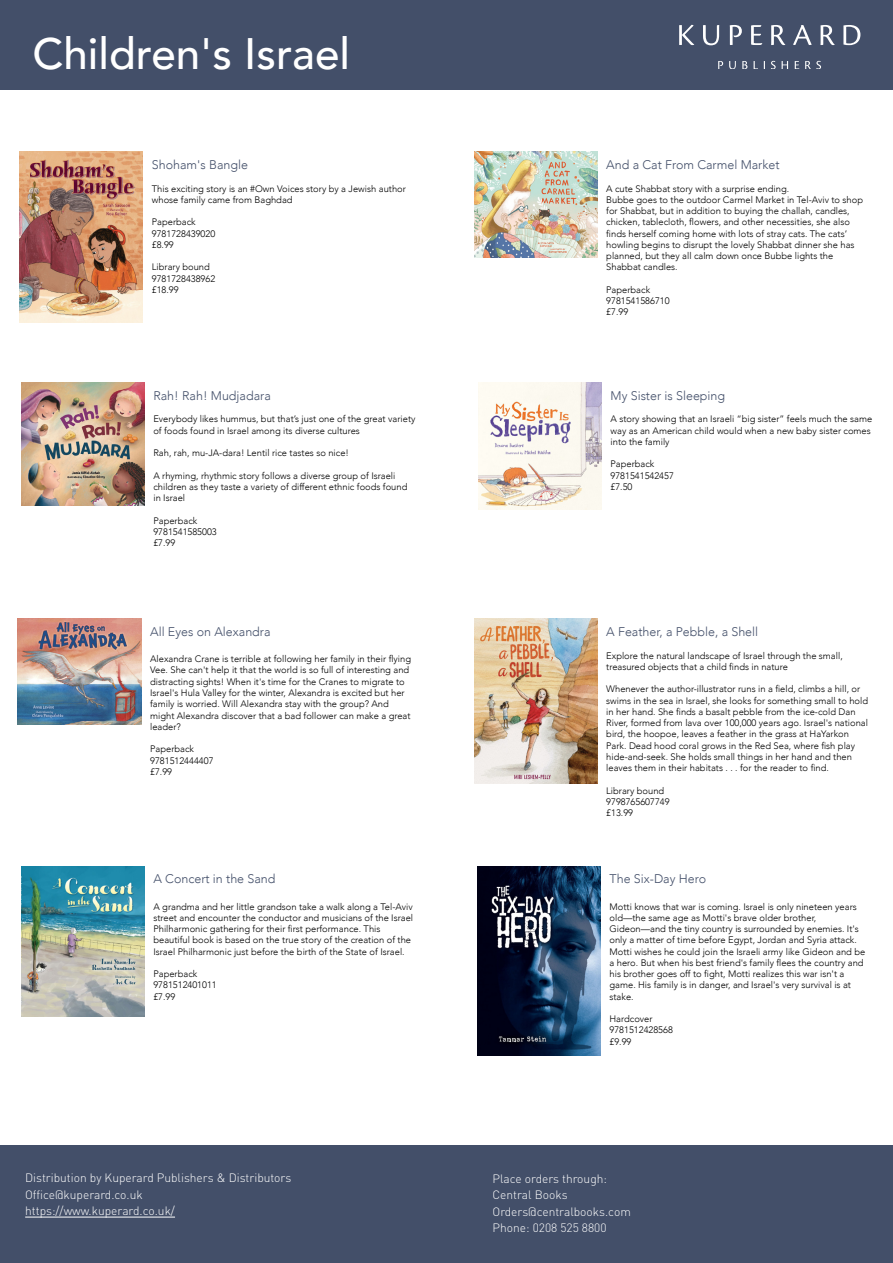
<style>
.page{position:relative;width:893px;height:1263px;background:#fff}
.page>*{position:absolute;margin:0;border:0;box-sizing:border-box;transform-origin:0 0}
.t1{font:500 43.95px "Avenir";color:#fff}
.t2{font:300 12.45px "Avenir";color:#434f69}
.t3{font:300 12px/16.5px "DIN";color:#fff}
.t4{font:300 9.45px/11.2px "Avenir";color:#000}
</style>
<div class="page">
<div style="left:0;top:0;width:893px;height:89px;background:#434f69"></div>
<div style="left:0;top:1145px;width:893px;height:118px;background:#434f69"></div>
<hr style="left:25px;top:1217px;width:150px;height:1px;background:#fff">
<svg style="left:679px;top:25px;width:181px;height:20px"></svg>
<svg style="left:668px;top:61px;width:193px;height:29px"></svg>
<img style="left:20px;top:152px;width:123px;height:170px">
<img style="left:474px;top:152px;width:123px;height:105px">
<img style="left:21px;top:383px;width:123px;height:122px">
<img style="left:18px;top:619px;width:123px;height:105px">
<img style="left:478px;top:383px;width:123px;height:126px">
<img style="left:21px;top:866px;width:123px;height:150px">
<img style="left:477px;top:866px;width:123px;height:190px">
<img style="left:474px;top:619px;width:123px;height:165px">
<h1 class="t1" style="left:33px;top:15px;width:319px">Children's Israel</h1>
<h2 class="t2" style="left:152px;top:157px;width:98px">Shoham's Bangle</h2>
<p class="t4" style="left:152px;top:183px;width:256px">This exciting story is an #Own Voices story by a Jewish author whose family came from Baghdad</p>
<p class="t4" style="left:152px;top:217px;width:65px">Paperback<br>9781728439020 £8.99</p>
<p class="t4" style="left:152px;top:262px;width:65px">Library bound<br>9781728438962 £18.99</p>
<h2 class="t2" style="left:153px;top:388px;width:119px">Rah! Rah! Mudjadara</h2>
<p class="t4" style="left:153px;top:414px;width:264px">Everybody likes hummus, but that’s just one of the great variety of foods found in Israel among its diverse cultures</p>
<p class="t4" style="left:153px;top:447px;width:197px">Rah, rah, mu-JA-dara! Lentil rice tastes so nice!</p>
<p class="t4" style="left:153px;top:470px;width:256px">A rhyming, rhythmic story follows a diverse group of Israeli children as they taste a variety of different ethnic foods found in Israel</p>
<p class="t4" style="left:153px;top:515px;width:65px">Paperback<br>9781541585003 £7.99</p>
<h2 class="t2" style="left:150px;top:624px;width:122px">All Eyes on Alexandra</h2>
<p class="t4" style="left:150px;top:653px;width:262px">Alexandra Crane is terrible at following her family in their flying Vee. She can't help it that the world is so full of interesting and distracting sights! When it's time for the Cranes to migrate to Israel's Hula Valley for the winter, Alexandra is excited but her family is worried. Will Alexandra stay with the group? And might Alexandra discover that a bad follower can make a great leader?</p>
<p class="t4" style="left:150px;top:743px;width:65px">Paperback<br>9781512444407 £7.99</p>
<h2 class="t2" style="left:153px;top:872px;width:124px">A Concert in the Sand</h2>
<p class="t4" style="left:153px;top:901px;width:261px">A grandma and her little grandson take a walk along a Tel-Aviv street and encounter the conductor and musicians of the Israel Philharmonic gathering for their first performance. This beautiful book is based on the true story of the creation of the Israel Philharmonic just before the birth of the State of Israel.</p>
<p class="t4" style="left:153px;top:968px;width:65px">Paperback<br>9781512401011 £7.99</p>
<p class="t3" style="left:25px;top:1170px;width:268px">Distribution by Kuperard Publishers &amp; Distributors<br>Office@kuperard.co.uk https://www.kuperard.co.uk/</p>
<h2 class="t2" style="left:606px;top:157px;width:175px">And a Cat From Carmel Market</h2>
<p class="t4" style="left:606px;top:183px;width:258px">A cute Shabbat story with a surprise ending.<br>Bubbe goes to the outdoor Carmel Market in Tel-Aviv to shop for Shabbat, but in addition to buying the challah, candles, chicken, tablecloth, flowers, and other necessities, she also finds herself coming home with lots of stray cats. The cats’ howling begins to disrupt the lovely Shabbat dinner she has planned, but they all calm down once Bubbe lights the Shabbat candles.</p>
<p class="t4" style="left:606px;top:284px;width:65px">Paperback<br>9781541586710 £7.99</p>
<h2 class="t2" style="left:611px;top:388px;width:116px">My Sister is Sleeping</h2>
<p class="t4" style="left:611px;top:414px;width:263px">A story showing that an Israeli “big sister” feels much the same way as an American child would when a new baby sister comes into the family</p>
<p class="t4" style="left:611px;top:459px;width:65px">Paperback<br>9781541542457 £7.50</p>
<h2 class="t2" style="left:606px;top:624px;width:154px">A Feather, a Pebble, a Shell</h2>
<p class="t4" style="left:606px;top:650px;width:238px">Explore the natural landscape of Israel through the small, treasured objects that a child finds in nature</p>
<p class="t4" style="left:606px;top:684px;width:263px">Whenever the author-illustrator runs in a field, climbs a hill, or swims in the sea in Israel, she looks for something small to hold in her hand. She finds a basalt pebble from the ice-cold Dan River, formed from lava over 100,000 years ago. Israel's national bird, the hoopoe, leaves a feather in the grass at HaYarkon Park. Dead hood coral grows in the Red Sea, where fish play hide-and-seek. She holds small things in her hand and then leaves them in their habitats . . . for the reader to find.</p>
<p class="t4" style="left:606px;top:785px;width:65px">Library bound<br>9798765607749 £13.99</p>
<h2 class="t2" style="left:609px;top:872px;width:98px">The Six-Day Hero</h2>
<p class="t4" style="left:609px;top:901px;width:257px">Motti knows that war is coming. Israel is only nineteen years old—the same age as Motti's brave older brother, Gideon—and the tiny country is surrounded by enemies. It's only a matter of time before Egypt, Jordan and Syria attack.<br>Motti wishes he could join the Israeli army like Gideon and be a hero. But when his best friend's family flees the country and his brother goes off to fight, Motti realizes this war isn't a game. His family is in danger, and Israel's very survival is at stake.</p>
<p class="t4" style="left:609px;top:1013px;width:65px">Hardcover<br>9781512428568 £9.99</p>
<p class="t3" style="left:492px;top:1170px;width:140px">Place orders through:<br>Central Books<br>Orders@centralbooks.com<br>Phone: 0208 525 8800</p>
</div>
